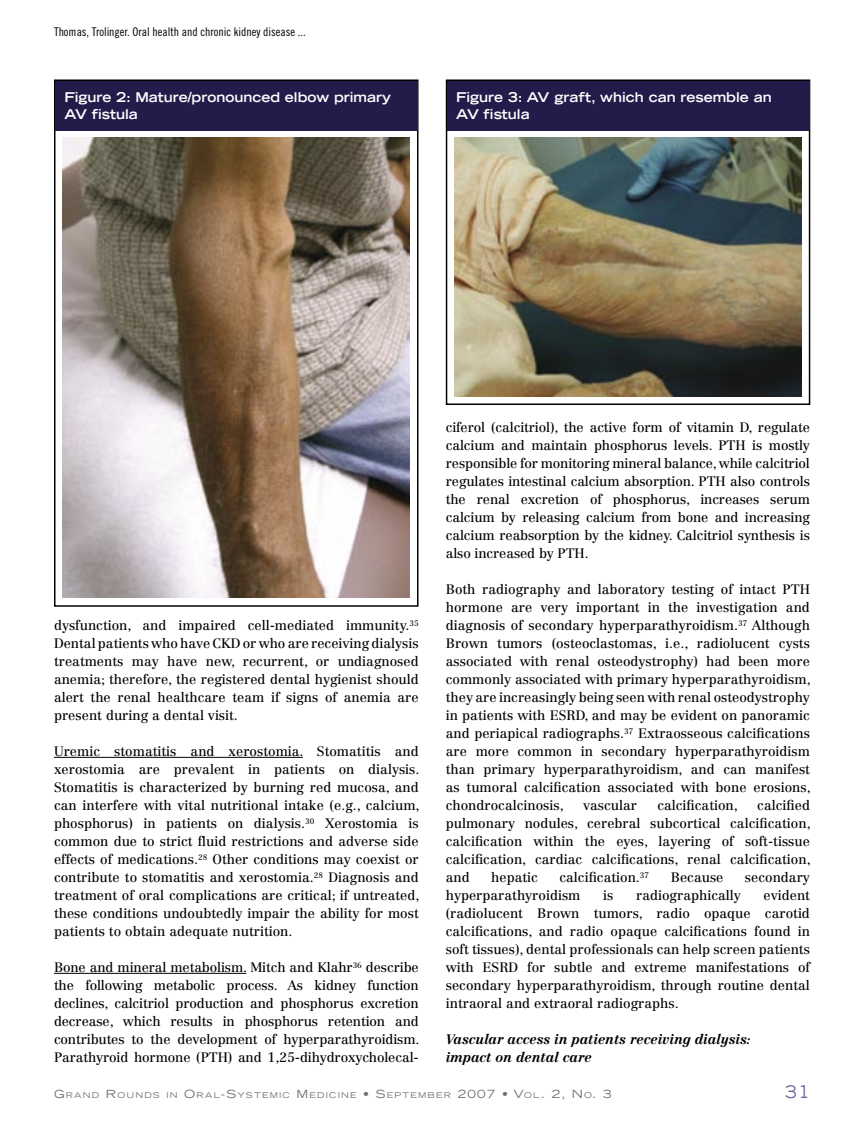
<style>
.page{position:relative;width:864px;height:1134px;background:#fff}
.page>*{position:absolute;margin:0;border:0;box-sizing:border-box;transform-origin:0 0}
.t1{font:expanded 17.4px "Trade Gothic LT Std";color:#676d9a;scale:.95 1}
.Copy{font:13.5px/18px "Centennial LT Std";color:#000;text-align:justify}
.t2{font:700 expanded 13.5px "Trade Gothic LT Std";color:#fff}
.Copy-2{font:italic 700 13.5px "Centennial LT Std";color:#000}
._2nd_Page_Headline{font:12px "Trade Gothic LT Std Cn 18";color:#000}
.t3{font:expanded 7.8px "Trade Gothic LT Std";letter-spacing:.145em;color:#6f6f6f;scale:1.05 1}
.s1{font-size:11.25px}
</style>
<div class="page">
<hr style="left:54px;top:757px;width:249px;height:1px;background:#000">
<hr style="left:54px;top:973px;width:192px;height:1px;background:#000">
<div style="left:54px;top:79px;width:364px;height:528px;border:2px solid #000"></div>
<img style="left:63px;top:137px;width:347px;height:461px">
<div style="left:56px;top:81px;width:362px;height:49px;background:#231c4b"></div>
<div style="left:446px;top:79px;width:364px;height:326px;border:2px solid #000"></div>
<img style="left:455px;top:137px;width:346px;height:260px">
<div style="left:447px;top:81px;width:363px;height:49px;background:#231c4b"></div>
<p class="_2nd_Page_Headline" style="left:54px;top:24px;width:253px">Thomas, Trolinger. Oral health and chronic kidney disease ...</p>
<p class="t2" style="left:64px;top:88px;width:328px">Figure 2: Mature/pronounced elbow primary</p>
<p class="t2" style="left:64px;top:106px;width:75px">AV fistula</p>
<p class="t2" style="left:456px;top:88px;width:317px">Figure 3: AV graft, which can resemble an</p>
<p class="t2" style="left:456px;top:106px;width:75px">AV fistula</p>
<p class="Copy" style="left:446px;top:418px;width:366px">ciferol (calcitriol), the active form of vitamin D, regulate calcium and maintain phosphorus levels. PTH is mostly responsible for monitoring mineral balance, while calcitriol regulates intestinal calcium absorption. PTH also controls the renal excretion of phosphorus, increases serum calcium by releasing calcium from bone and increasing calcium reabsorption by the kidney. Calcitriol synthesis is also increased by PTH.</p>
<p class="Copy" style="left:446px;top:580px;width:366px">Both radiography and laboratory testing of intact PTH hormone are very important in the investigation and diagnosis of secondary hyperparathyroidism.<sup>37</sup> Although Brown tumors (osteoclastomas, i.e., radiolucent cysts associated with renal osteodystrophy) had been more commonly associated with primary hyperparathyroidism, they are increasingly being seen with renal osteodystrophy in patients with ESRD, and may be evident on panoramic and periapical radiographs.<sup>37</sup> Extraosseous calcifications are more common in secondary hyperparathyroidism than primary hyperparathyroidism, and can manifest as tumoral calcification associated with bone erosions, chondrocalcinosis,</p>
<p class="Copy" style="left:54px;top:616px;width:366px">dysfunction, and impaired cell-mediated immunity.<sup>35<br></sup>Dental patients who have CKD or who are receiving dialysis treatments may have new, recurrent, or undiagnosed anemia; therefore, the registered dental hygienist should alert the renal healthcare team if signs of anemia are present during a dental visit.</p>
<p class="Copy" style="left:54px;top:742px;width:367px">Uremic stomatitis and xerostomia. Stomatitis and xerostomia are prevalent in patients on dialysis.<br>Stomatitis is characterized by burning red mucosa, and can interfere with vital nutritional intake (e.g., calcium, phosphorus) in patients on dialysis.<sup>30</sup> Xerostomia is common due to strict fluid restrictions and adverse side effects of medications.<sup>28</sup> Other conditions may coexist or contribute to stomatitis and xerostomia.<sup>28</sup> Diagnosis and treatment of oral complications are critical; if untreated, these conditions undoubtedly impair the ability for most patients to obtain adequate nutrition.</p>
<p class="Copy" style="left:54px;top:958px;width:367px">Bone and mineral metabolism. Mitch and Klahr<sup>36</sup> describe the following metabolic process. As kidney function declines, calcitriol production and phosphorus excretion decrease, which results in phosphorus retention and contributes to the development of hyperparathyroidism.<br>Parathyroid hormone (PTH) and 1,25-dihydroxycholecal-</p>
<p class="Copy" style="left:446px;top:796px;width:366px;text-indent:311px">calcified pulmonary nodules, cerebral subcortical calcification, calcification within the eyes, layering of soft-tissue calcification, cardiac calcifications, renal calcification, and</p>
<p class="Copy" style="left:583px;top:796px;width:56px">vascular</p>
<p class="Copy" style="left:657px;top:796px;width:82px">calcification,</p>
<p class="Copy" style="left:491px;top:868px;width:48px">hepatic</p>
<p class="Copy" style="left:559px;top:868px;width:91px">calcification.<sup>37</sup></p>
<p class="Copy" style="left:671px;top:868px;width:54px">Because</p>
<p class="Copy" style="left:745px;top:868px;width:67px">secondary</p>
<p class="Copy" style="left:446px;top:886px;width:136px">hyperparathyroidism</p>
<p class="Copy" style="left:603px;top:886px;width:12px">is</p>
<p class="Copy" style="left:636px;top:886px;width:106px">radiographically</p>
<p class="Copy" style="left:446px;top:886px;width:366px;text-indent:318px">evident (radiolucent Brown tumors, radio opaque carotid calcifications, and radio opaque calcifications found in soft tissues), dental professionals can help screen patients with ESRD for subtle and extreme manifestations of secondary hyperparathyroidism, through routine dental intraoral and extraoral radiographs.</p>
<p class="Copy-2" style="left:446px;top:1031px;width:306px">Vascular access in patients receiving dialysis:</p>
<p class="Copy-2" style="left:446px;top:1049px;width:147px">impact on dental care</p>
<p class="t3" style="left:54px;top:1090px;width:533px"><span class="s1">G</span>RAND <span class="s1">R</span>OUNDS IN <span class="s1">O</span>RAL<span class="s1">-S</span>YSTEMIC <span class="s1">M</span>EDICINE <span class="s1">• S</span>EPTEMBER <span class="s1">2007 • V</span>OL<span class="s1">. 2, N</span>O<span class="s1">. 3</span></p>
<p class="t1" style="left:785px;top:1080px;width:28px">31</p>
</div>
